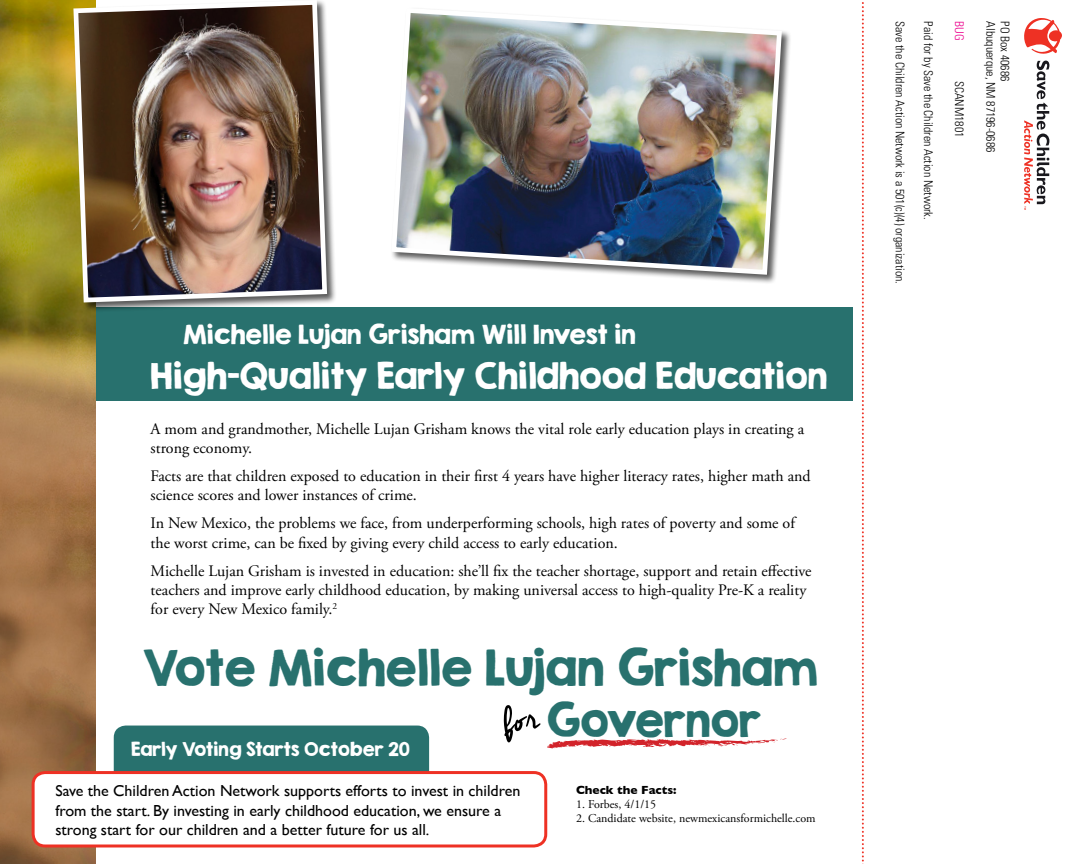
<style>
.page{position:relative;width:1080px;height:864px;background:#fff}
.page>*{position:absolute;margin:0;border:0;box-sizing:border-box;transform-origin:0 0}
.t1{font:44.4px "KG Second Chances Solid";color:#28716e}
.t2{font:41px "KG Second Chances Solid";color:#28716e}
.t3{font:32.3px "KG Second Chances Solid";color:#fff}
.t4{font:23.6px "KG Second Chances Solid";color:#fff}
.t5{font:17px "KG Second Chances Solid";color:#fff}
.t6{font:16px/19.2px "Adobe Garamond Pro";color:#000}
.t7{font:16px/19.2px "Gill Sans";color:#000}
.t8{font:300 condensed 12px "Univers";color:#000}
.t9{font:12px "Adobe Garamond Pro";color:#000}
.t10{font:700 12px "Gill Sans";color:#000}
.t11{font:300 condensed 12px "Univers";color:#ec008c}
</style>
<div class="page">
<div style="left:114px;top:726px;width:315px;height:59px;background:#28716e;border-radius:12px"></div>
<div style="left:48px;top:307px;width:805px;height:93px;background:#28716e"></div>
<img style="left:0;top:0;width:95px;height:864px">
<div style="left:391px;top:7px;width:401px;height:278px;background:#000;opacity:.65"></div>
<img style="left:391px;top:7px;width:393px;height:270px">
<div style="left:73px;top:0;width:264px;height:313px;background:#000;opacity:.65"></div>
<img style="left:71px;top:0;width:259px;height:305px">
<svg style="left:1024px;top:18px;width:38px;height:36px"></svg>
<svg style="left:1024px;top:61px;width:25px;height:149px"></svg>
<div style="left:33px;top:773px;width:513px;height:73px;background:#fff;border-radius:12px"></div>
<div style="left:32px;top:771px;width:515px;height:77px;border:3px solid #ee3124;border-radius:12px"></div>
<svg style="left:862px;top:2px;width:2px;height:862px"></svg>
<svg style="left:547px;top:738px;width:240px;height:11px"></svg>
<h3 class="t4" style="left:183px;top:320px;width:455px">Michelle Lujan Grisham Will Invest in</h3>
<h3 class="t3" style="left:151px;top:356px;width:679px">High-Quality Early Childhood Education</h3>
<p class="t6" style="left:151px;top:419px;width:655px">A mom and grandmother, Michelle Lujan Grisham knows the vital role early education plays in creating a strong economy.</p>
<p class="t6" style="left:151px;top:467px;width:662px">Facts are that children exposed to education in their first 4 years have higher literacy rates, higher math and science scores and lower instances of crime.</p>
<p class="t6" style="left:151px;top:514px;width:646px">In New Mexico, the problems we face, from underperforming schools, high rates of poverty and some of the worst crime, can be fixed by giving every child access to early education.</p>
<p class="t6" style="left:151px;top:562px;width:663px">Michelle Lujan Grisham is invested in education: she’ll fix the teacher shortage, support and retain effective teachers and improve early childhood education, by making universal access to high-quality Pre-K a reality for every New Mexico family.<sup>2</sup></p>
<h1 class="t1" style="left:143px;top:640px;width:677px">Vote Michelle Lujan Grisham</h1>
<h2 class="t2" style="left:547px;top:694px;width:215px">Governor</h2>
<p class="t5" style="left:131px;top:738px;width:280px">Early Voting Starts October 20</p>
<p class="t7" style="left:55px;top:781px;width:467px">Save the Children Action Network supports efforts to invest in children from the start. By investing in early childhood education, we ensure a strong start for our children and a better future for us all.</p>
<p class="t10" style="left:576px;top:780px;width:102px">Check the Facts:</p>
<p class="t9" style="left:576px;top:797px;width:82px">1. Forbes, 4/1/15</p>
<p class="t9" style="left:576px;top:811px;width:241px">2. Candidate website, newmexicansformichelle.com</p>
<p class="t8" style="left:907px;top:21px;width:265px;rotate:90deg">Save the Children Action Network is a 501(c)(4) organization.</p>
<p class="t8" style="left:935px;top:21px;width:200px;rotate:90deg">Paid for by Save the Children Action Network.</p>
<p class="t11" style="left:967px;top:21px;width:21px;rotate:90deg">BUG</p>
<p class="t8" style="left:967px;top:81px;width:58px;rotate:90deg">SCANM1801</p>
<p class="t8" style="left:998px;top:21px;width:133px;rotate:90deg">Albuquerque, NM 87196-0686</p>
<p class="t8" style="left:1012px;top:21px;width:61px;rotate:90deg">PO Box 40686</p>
</div>
